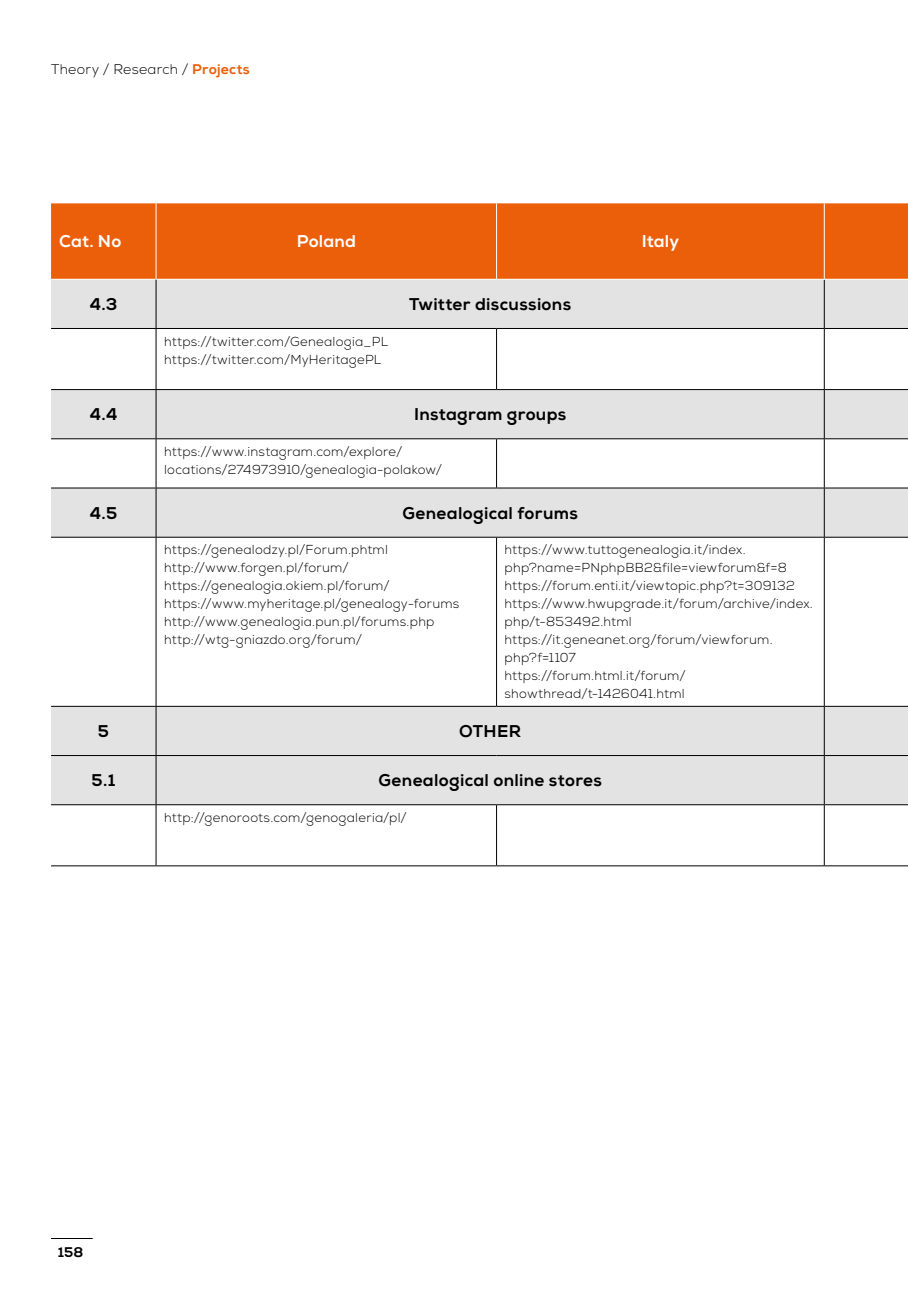
<style>
.page{position:relative;width:908px;height:1304px;background:#fff}
.page>*{position:absolute;margin:0;border:0;box-sizing:border-box;transform-origin:0 0}
.t1{font:800 17px "Nexa";letter-spacing:.02em;color:#000}
.t2{font:800 17px "Nexa";letter-spacing:.01em;color:#fff}
.t3{font:300 14px "Nexa";letter-spacing:.02em;color:#000}
.t4{font:800 14px "Nexa";color:#000}
.t5{font:300 13px/18px "Nexa";letter-spacing:.02em;color:#000}
.s1{font-weight:800;color:#eb5f0a}
</style>
<div class="page">
<hr style="left:51px;top:1238px;width:42px;height:1px;background:#000">
<div style="left:51px;top:203px;width:856px;height:76px;background:#eb5f0a"></div>
<svg style="left:51px;top:280px;width:856px;height:524px"></svg>
<hr style="left:823px;top:280px;width:1px;height:48px;background:#000">
<hr style="left:51px;top:328px;width:105px;height:1px;background:#000">
<hr style="left:156px;top:328px;width:340px;height:1px;background:#000">
<hr style="left:496px;top:328px;width:327px;height:1px;background:#000">
<hr style="left:823px;top:328px;width:84px;height:1px;background:#000">
<hr style="left:51px;top:389px;width:105px;height:1px;background:#000">
<hr style="left:156px;top:389px;width:340px;height:1px;background:#000">
<hr style="left:496px;top:389px;width:327px;height:1px;background:#000">
<hr style="left:823px;top:389px;width:84px;height:1px;background:#000">
<hr style="left:823px;top:390px;width:1px;height:48px;background:#000">
<hr style="left:51px;top:438px;width:105px;height:1px;background:#000">
<hr style="left:156px;top:438px;width:340px;height:1px;background:#000">
<hr style="left:496px;top:438px;width:327px;height:1px;background:#000">
<hr style="left:823px;top:438px;width:84px;height:1px;background:#000">
<hr style="left:51px;top:488px;width:105px;height:1px;background:#000">
<hr style="left:156px;top:488px;width:340px;height:1px;background:#000">
<hr style="left:496px;top:488px;width:327px;height:1px;background:#000">
<hr style="left:823px;top:488px;width:84px;height:1px;background:#000">
<hr style="left:823px;top:488px;width:1px;height:49px;background:#000">
<hr style="left:51px;top:537px;width:105px;height:1px;background:#000">
<hr style="left:156px;top:537px;width:340px;height:1px;background:#000">
<hr style="left:496px;top:537px;width:327px;height:1px;background:#000">
<hr style="left:823px;top:537px;width:84px;height:1px;background:#000">
<hr style="left:51px;top:706px;width:105px;height:1px;background:#000">
<hr style="left:156px;top:706px;width:340px;height:1px;background:#000">
<hr style="left:496px;top:706px;width:327px;height:1px;background:#000">
<hr style="left:823px;top:706px;width:84px;height:1px;background:#000">
<hr style="left:823px;top:707px;width:1px;height:48px;background:#000">
<hr style="left:51px;top:755px;width:105px;height:1px;background:#000">
<hr style="left:156px;top:755px;width:340px;height:1px;background:#000">
<hr style="left:496px;top:755px;width:327px;height:1px;background:#000">
<hr style="left:823px;top:755px;width:84px;height:1px;background:#000">
<hr style="left:823px;top:756px;width:1px;height:48px;background:#000">
<hr style="left:51px;top:804px;width:105px;height:1px;background:#000">
<hr style="left:156px;top:804px;width:340px;height:1px;background:#000">
<hr style="left:496px;top:804px;width:327px;height:1px;background:#000">
<hr style="left:823px;top:804px;width:84px;height:1px;background:#000">
<hr style="left:51px;top:865px;width:105px;height:1px;background:#000">
<hr style="left:156px;top:865px;width:340px;height:1px;background:#000">
<hr style="left:496px;top:865px;width:327px;height:1px;background:#000">
<hr style="left:823px;top:865px;width:84px;height:1px;background:#000">
<hr style="left:156px;top:203px;width:1px;height:76px;background:#fff">
<hr style="left:496px;top:203px;width:1px;height:76px;background:#fff">
<hr style="left:823px;top:203px;width:1px;height:76px;background:#fff">
<hr style="left:156px;top:280px;width:1px;height:48px;background:#000">
<hr style="left:156px;top:329px;width:1px;height:60px;background:#000">
<hr style="left:496px;top:329px;width:1px;height:60px;background:#000">
<hr style="left:823px;top:329px;width:1px;height:60px;background:#000">
<hr style="left:156px;top:390px;width:1px;height:48px;background:#000">
<hr style="left:156px;top:439px;width:1px;height:49px;background:#000">
<hr style="left:496px;top:439px;width:1px;height:49px;background:#000">
<hr style="left:823px;top:439px;width:1px;height:49px;background:#000">
<hr style="left:156px;top:488px;width:1px;height:49px;background:#000">
<hr style="left:156px;top:538px;width:1px;height:168px;background:#000">
<hr style="left:496px;top:538px;width:1px;height:168px;background:#000">
<hr style="left:823px;top:538px;width:1px;height:168px;background:#000">
<hr style="left:156px;top:707px;width:1px;height:48px;background:#000">
<hr style="left:156px;top:756px;width:1px;height:48px;background:#000">
<hr style="left:156px;top:805px;width:1px;height:60px;background:#000">
<hr style="left:496px;top:805px;width:1px;height:60px;background:#000">
<hr style="left:823px;top:805px;width:1px;height:60px;background:#000">
<p class="t3" style="left:51px;top:61px;width:200px">Theory / Research / <span class="s1">Projects</span></p>
<h1 class="t2" style="left:59px;top:231px;width:64px">Cat. No</h1>
<h1 class="t2" style="left:296px;top:231px;width:61px">Poland</h1>
<h1 class="t2" style="left:641px;top:231px;width:39px">Italy</h1>
<h1 class="t1" style="left:90px;top:294px;width:29px">4.3</h1>
<h1 class="t1" style="left:409px;top:294px;width:163px">Twitter discussions</h1>
<p class="t5" style="left:164px;top:332px;width:225px">https://twitter.com/Genealogia_PL https://twitter.com/MyHeritagePL</p>
<h1 class="t1" style="left:90px;top:404px;width:29px">4.4</h1>
<h1 class="t1" style="left:414px;top:404px;width:154px">Instagram groups</h1>
<p class="t5" style="left:164px;top:443px;width:279px">https://www.instagram.com/explore/ locations/274973910/genealogia-polakow/</p>
<h1 class="t1" style="left:90px;top:502px;width:29px">4.5</h1>
<h1 class="t1" style="left:402px;top:502px;width:177px">Genealogical forums</h1>
<p class="t5" style="left:164px;top:541px;width:297px">https://genealodzy.pl/Forum.phtml http://www.forgen.pl/forum/ https://genealogia.okiem.pl/forum/ https://www.myheritage.pl/genealogy-forums http://www.genealogia.pun.pl/forums.php http://wtg-gniazdo.org/forum/</p>
<p class="t5" style="left:504px;top:541px;width:310px">https://www.tuttogenealogia.it/index. php?name=PNphpBB2&amp;file=viewforum&amp;f=8 https://forum.enti.it/viewtopic.php?t=309132 https://www.hwupgrade.it/forum/archive/index. php/t-853492.html https://it.geneanet.org/forum/viewforum. php?f=1107<br>https://forum.html.it/forum/ showthread/t-1426041.html</p>
<h1 class="t1" style="left:98px;top:721px;width:13px">5</h1>
<h1 class="t1" style="left:459px;top:721px;width:64px">OTHER</h1>
<h1 class="t1" style="left:92px;top:770px;width:25px">5.1</h1>
<h1 class="t1" style="left:378px;top:770px;width:225px">Genealogical online stores</h1>
<p class="t5" style="left:164px;top:809px;width:244px">http://genoroots.com/genogaleria/pl/</p>
<p class="t4" style="left:58px;top:1244px;width:27px">158</p>
</div>
